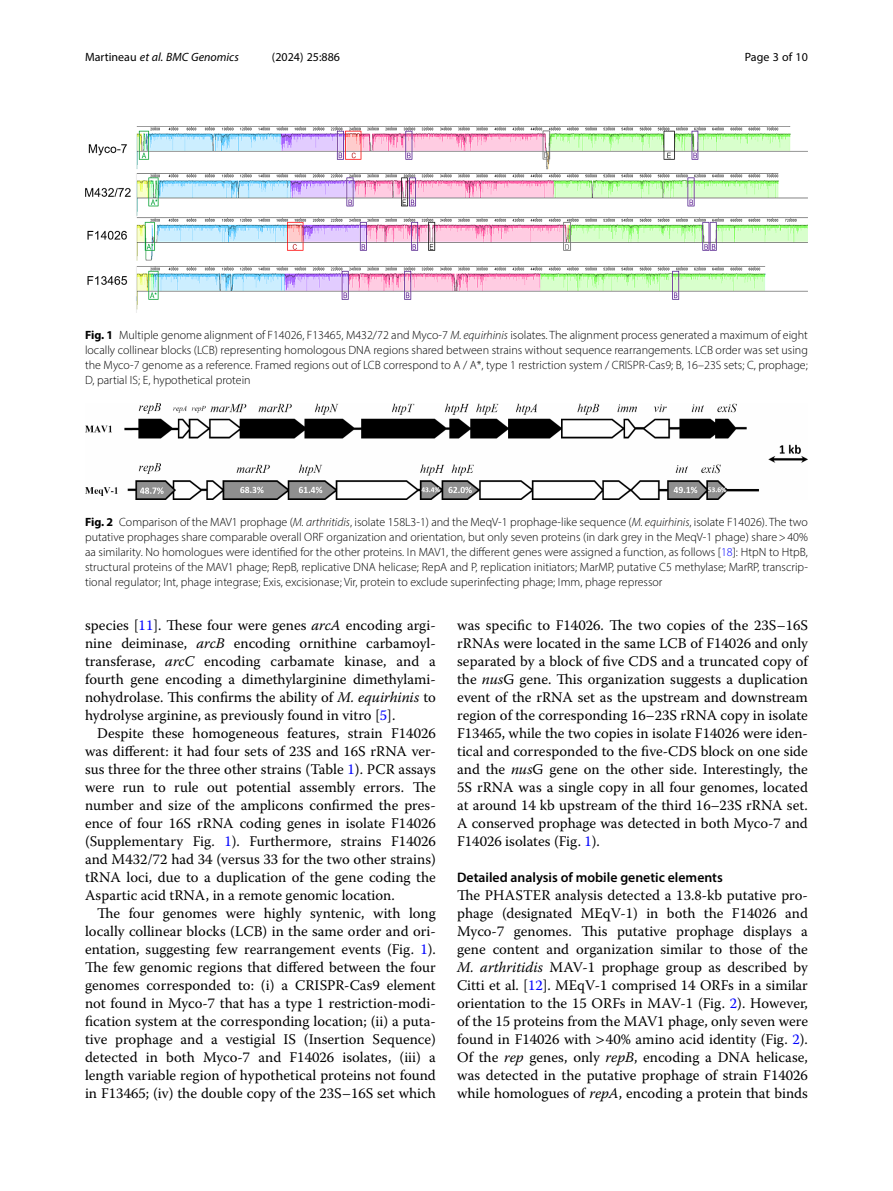
<style>
.page{position:relative;width:893px;height:1191px;background:#fff}
.page>*{position:absolute;margin:0;border:0;box-sizing:border-box;transform-origin:0 0}
.Body_Text_Indent{font:14.7px/18px "Warnock Pro";color:#000;text-align:justify}
.Body_Text{font:14.7px/18px "Warnock Pro";color:#000;text-align:justify}
.Head_2{font:600 13.8px "Myriad Pro";color:#000}
.Figure_Caption{font:300 12px/15px "Myriad Pro";color:#000;text-align:justify}
.t1{font:italic 12px "Myriad Pro";color:#000}
.t2{font:12px "Myriad Pro";color:#000}
.s1{font-style:normal}
.s2{font-weight:700}
.s3{font-style:italic}
.s4{color:#00f}
</style>
<div class="page">
<img style="left:85px;top:404px;width:723px;height:95px">
<img style="left:85px;top:126px;width:723px;height:186px">
<p class="t1" style="left:85px;top:50px;width:155px"><span class="s1">Martineau</span> et al. BMC Genomics</p>
<p class="t2" style="left:272px;top:50px;width:70px">(2024) 25:886</p>
<p class="t2" style="left:745px;top:50px;width:65px">Page 3 of 10</p>
<p class="Figure_Caption" style="left:85px;top:328px;width:724px"><span class="s2">Fig. 1</span> Multiple genome alignment of F14026, F13465, M432/72 and Myco-7 <span class="s3">M. equirhinis</span> isolates. The alignment process generated a maximum of eight locally collinear blocks (LCB) representing homologous DNA regions shared between strains without sequence rearrangements. LCB order was set using the Myco-7 genome as a reference. Framed regions out of LCB correspond to A / A*, type 1 restriction system / CRISPR-Cas9; B, 16–23S sets; C, prophage; D, partial IS; E, hypothetical protein</p>
<p class="Figure_Caption" style="left:85px;top:514px;width:724px"><span class="s2">Fig. 2</span> Comparison of the MAV1 prophage (<span class="s3">M. arthritidis</span>, isolate 158L3-1) and the MeqV-1 prophage-like sequence (<span class="s3">M. equirhinis</span>, isolate F14026). The two putative prophages share comparable overall ORF organization and orientation, but only seven proteins (in dark grey in the MeqV-1 phage) share&gt;40% aa similarity. No homologues were identified for the other proteins. In MAV1, the different genes were assigned a function, as follows [<span class="s4">18</span>]: HtpN to HtpB, structural proteins of the MAV1 phage; RepB, replicative DNA helicase; RepA and P, replication initiators; MarMP, putative C5 methylase; MarRP, transcrip&shy;tional regulator; Int, phage integrase; Exis, excisionase; Vir, protein to exclude superinfecting phage; Imm, phage repressor</p>
<p class="Body_Text" style="left:85px;top:616px;width:352px">species [<span class="s4">11</span>]. These four were genes <span class="s3">arcA</span> encoding argi&shy;nine deiminase, <span class="s3">arcB</span> encoding ornithine carbamoyl&shy;transferase, <span class="s3">arcC</span> encoding carbamate kinase, and a fourth gene encoding a dimethylarginine dimethylami&shy;nohydrolase. This confirms the ability of <span class="s3">M. equirhinis</span> to hydrolyse arginine, as previously found in vitro [<span class="s4">5</span>].</p>
<p class="Body_Text_Indent" style="left:85px;top:724px;width:352px;text-indent:12px">Despite these homogeneous features, strain F14026 was different: it had four sets of 23S and 16S rRNA ver&shy;sus three for the three other strains (Table <span class="s4">1</span>). PCR assays were run to rule out potential assembly errors. The number and size of the amplicons confirmed the pres&shy;ence of four 16S rRNA coding genes in isolate F14026 (Supplementary Fig. <span class="s4">1</span>). Furthermore, strains F14026 and M432/72 had 34 (versus 33 for the two other strains) tRNA loci, due to a duplication of the gene coding the Aspartic acid tRNA, in a remote genomic location.</p>
<p class="Body_Text_Indent" style="left:85px;top:904px;width:352px;text-indent:12px">The four genomes were highly syntenic, with long locally collinear blocks (LCB) in the same order and ori&shy;entation, suggesting few rearrangement events (Fig. <span class="s4">1</span>).<br>The few genomic regions that differed between the four genomes corresponded to: (i) a CRISPR-Cas9 element not found in Myco-7 that has a type 1 restriction-modi&shy;fication system at the corresponding location; (ii) a puta&shy;tive prophage and a vestigial IS (Insertion Sequence) detected in both Myco-7 and F14026 isolates, (iii) a length variable region of hypothetical proteins not found in F13465; (iv) the double copy of the 23S–16S set which</p>
<p class="Body_Text_Indent" style="left:457px;top:616px;width:352px">was specific to F14026. The two copies of the 23S–16S rRNAs were located in the same LCB of F14026 and only separated by a block of five CDS and a truncated copy of the <span class="s3">nus</span>G gene. This organization suggests a duplication event of the rRNA set as the upstream and downstream region of the corresponding 16–23S rRNA copy in isolate F13465, while the two copies in isolate F14026 were iden&shy;tical and corresponded to the five-CDS block on one side and the <span class="s3">nus</span>G gene on the other side. Interestingly, the 5S rRNA was a single copy in all four genomes, located at around 14 kb upstream of the third 16–23S rRNA set.<br>A conserved prophage was detected in both Myco-7 and F14026 isolates (Fig. <span class="s4">1</span>).</p>
<p class="Head_2" style="left:457px;top:869px;width:267px">Detailed analysis of mobile genetic elements</p>
<p class="Body_Text" style="left:457px;top:886px;width:352px">The PHASTER analysis detected a 13.8-kb putative pro&shy;phage (designated MEqV-1) in both the F14026 and Myco-7 genomes. This putative prophage displays a gene content and organization similar to those of the <span class="s3">M. arthritidis</span> MAV-1 prophage group as described by Citti et al. [<span class="s4">12</span>]. MEqV-1 comprised 14 ORFs in a similar orientation to the 15 ORFs in MAV-1 (Fig. <span class="s4">2</span>). However, of the 15 proteins from the MAV1 phage, only seven were found in F14026 with 40% amino acid identity (Fig. <span class="s4">2</span>).<br>Of the <span class="s3">rep</span> genes, only <span class="s3">repB</span>, encoding a DNA helicase, was detected in the putative prophage of strain F14026 while homologues of <span class="s3">repA</span>, encoding a protein that binds</p>
</div>
